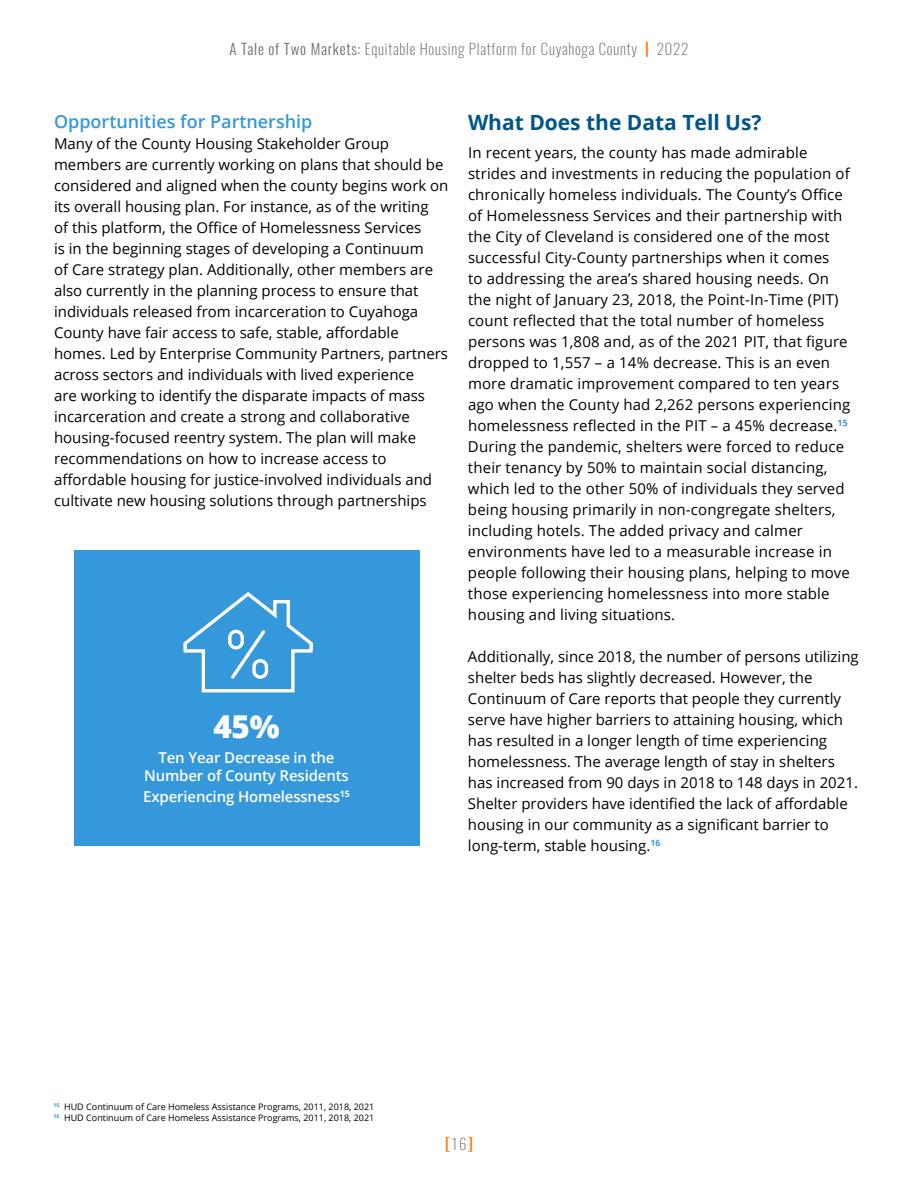
<style>
.page{position:relative;width:918px;height:1188px;background:#fff}
.page>*{position:absolute;margin:0;border:0;box-sizing:border-box;transform-origin:0 0}
.t1{font:800 31.5px "Open Sans";color:#fff}
.t2{font:700 21px "Open Sans";color:#005687}
.t3{font:600 18px "Open Sans";color:#3498db}
.t4{font:15px/21px "Open Sans";color:#000}
.t5{font:600 15px/18px "Open Sans";letter-spacing:-.01em;color:#fff;text-align:center}
.t6{font:200 15px "Oswald";letter-spacing:.05em;color:#6b6c6f}
.t7{font:600 15px "Oswald";color:#f58220}
.t8{font:9px/10.8px "Open Sans";color:#000}
.s1{font-weight:400}
.s2{font-weight:600;color:#f58220}
.s3{font-weight:200;color:#6b6c6f}
</style>
<div class="page">
<div style="left:74px;top:550px;width:346px;height:296px;background:#3498db"></div>
<svg style="left:183px;top:592px;width:130px;height:101px"></svg>
<p class="t6" style="left:230px;top:39px;width:460px"><span class="s1">A Tale of Two Markets:</span> Equitable Housing Platform for Cuyahoga County <span class="s2">|</span> 2022</p>
<p class="t3" style="left:54px;top:109px;width:260px">Opportunities for Partnership</p>
<p class="t4" style="left:54px;top:132px;width:396px">Many of the County Housing Stakeholder Group members are currently working on plans that should be considered and aligned when the county begins work on its overall housing plan. For instance, as of the writing<br>of this platform, the Office of Homelessness Services<br>is in the beginning stages of developing a Continuum<br>of Care strategy plan. Additionally, other members are also currently in the planning process to ensure that individuals released from incarceration to Cuyahoga County have fair access to safe, stable, affordable homes. Led by Enterprise Community Partners, partners across sectors and individuals with lived experience<br>are working to identify the disparate impacts of mass incarceration and create a strong and collaborative housing-focused reentry system. The plan will make recommendations on how to increase access to affordable housing for justice-involved individuals and cultivate new housing solutions through partnerships</p>
<h1 class="t1" style="left:213px;top:703px;width:68px">45%</h1>
<p class="t5" style="left:144px;top:748px;width:206px">Ten Year Decrease in the<br>Number of County Residents</p>
<p class="t5" style="left:143px;top:787px;width:208px">Experiencing Homelessness<sup>15</sup></p>
<h2 class="t2" style="left:468px;top:108px;width:295px">What Does the Data Tell Us?</h2>
<p class="t4" style="left:468px;top:141px;width:384px">In recent years, the county has made admirable strides and investments in reducing the population of chronically homeless individuals. The County’s Office of Homelessness Services and their partnership with the City of Cleveland is considered one of the most successful City-County partnerships when it comes<br>to addressing the area’s shared housing needs. On the night of January 23, 2018, the Point-In-Time (PIT) count reflected that the total number of homeless persons was 1,808 and, as of the 2021 PIT, that figure dropped to 1,557 – a 14% decrease. This is an even more dramatic improvement compared to ten years ago when the County had 2,262 persons experiencing homelessness reflected in the PIT – a 45% decrease.<sup>15<br></sup>During the pandemic, shelters were forced to reduce their tenancy by 50% to maintain social distancing, which led to the other 50% of individuals they served being housing primarily in non-congregate shelters, including hotels. The added privacy and calmer environments have led to a measurable increase in people following their housing plans, helping to move those experiencing homelessness into more stable housing and living situations.</p>
<p class="t4" style="left:468px;top:645px;width:392px">Additionally, since 2018, the number of persons utilizing shelter beds has slightly decreased. However, the Continuum of Care reports that people they currently serve have higher barriers to attaining housing, which has resulted in a longer length of time experiencing homelessness. The average length of stay in shelters has increased from 90 days in 2018 to 148 days in 2021.<br>Shelter providers have identified the lack of affordable housing in our community as a significant barrier to long-term, stable housing.<sup>16</sup></p>
<p class="t8" style="left:54px;top:1101px;width:322px"><sup>15</sup> HUD Continuum of Care Homeless Assistance Programs, 2011, 2018, 2021<br><sup>16</sup> HUD Continuum of Care Homeless Assistance Programs, 2011, 2018, 2021</p>
<p class="t7" style="left:445px;top:1132px;width:29px">[<span class="s3">16</span>]</p>
</div>
